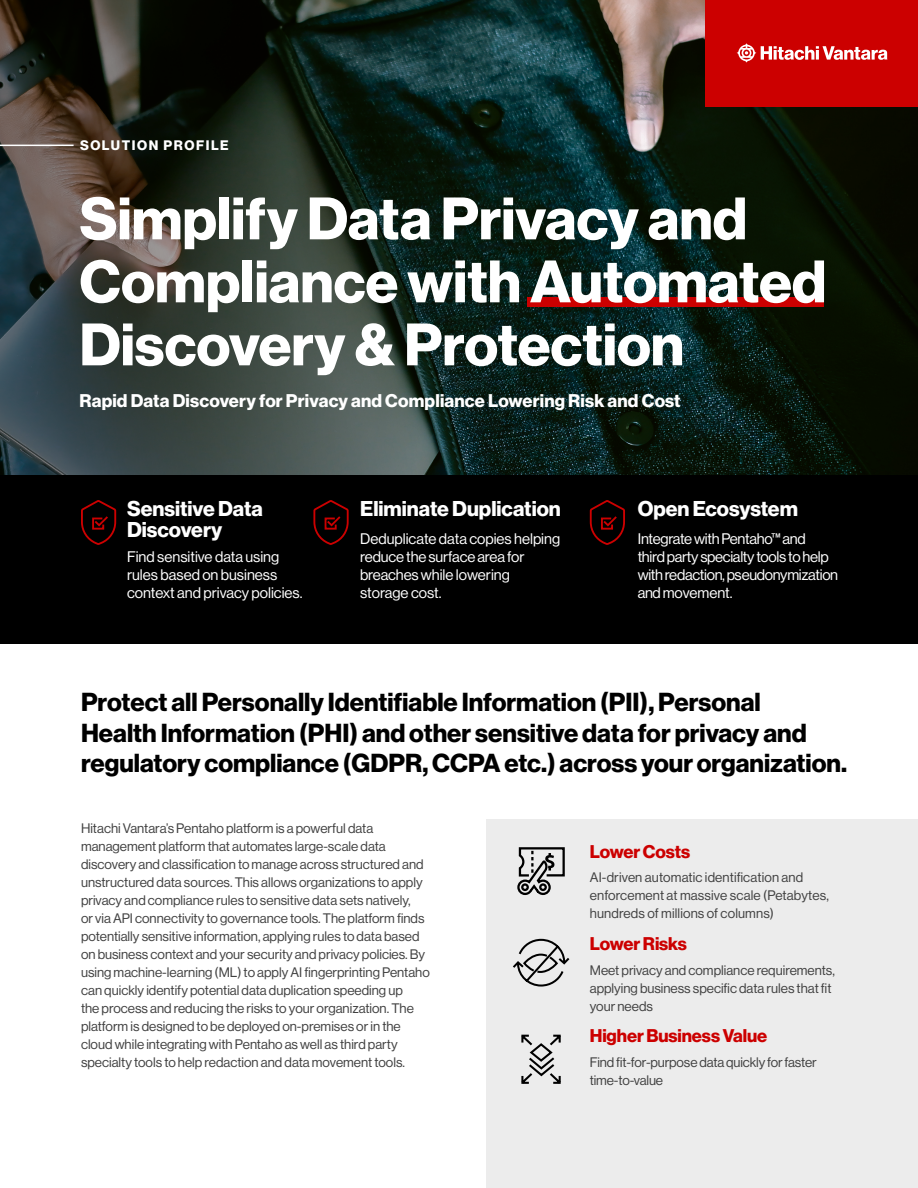
<style>
.page{position:relative;width:918px;height:1188px;background:#fff}
.page>*{position:absolute;margin:0;border:0;box-sizing:border-box;transform-origin:0 0}
.t1{font:58.5px/63px "N Haas Grotesk DS Pro 75 Bd";color:#fff}
.t2{font:25.5px/30.6px "N Haas Grotesk DS Pro 75 Bd";color:#000}
.t3{font:21px/21px "N Haas Grotesk DS Pro 75 Bd";color:#fff}
.t4{font:18px "N Haas Grotesk DS Pro 75 Bd";letter-spacing:.01em;color:#fff}
.t5{font:18px "N Haas Grotesk DS Pro 75 Bd";letter-spacing:-.005em;color:#c00}
.t6{font:15px/18px "N Haas Grotesk DS Pro 55 Rg";letter-spacing:-.01em;color:#fff}
.t7{font:13.5px/18px "N Haas Grotesk DS Pro 55 Rg";color:#414141}
.t8{font:13.5px "N Haas Grotesk DS Pro 75 Bd";letter-spacing:.115em;color:#fff}
</style>
<div class="page">
<img style="left:556px;top:0;width:362px;height:475px">
<svg style="left:0;top:0;width:556px;height:475px;background:#26332e"></svg>
<hr style="left:0;top:145px;width:74px;height:1px;background:#fff">
<div style="left:706px;top:0;width:212px;height:106px;background:#c00"></div>
<svg style="left:736px;top:43px;width:151px;height:20px"></svg>
<div style="left:527px;top:297px;width:297px;height:10px;background:#c00"></div>
<div style="left:0;top:475px;width:918px;height:169px;background:#000"></div>
<svg style="left:81px;top:500px;width:36px;height:45px"></svg>
<svg style="left:313px;top:500px;width:36px;height:45px"></svg>
<svg style="left:589px;top:500px;width:36px;height:45px"></svg>
<div style="left:486px;top:820px;width:432px;height:368px;background:#ececec"></div>
<svg style="left:517px;top:847px;width:48px;height:48px"></svg>
<svg style="left:521px;top:1034px;width:40px;height:50px"></svg>
<svg style="left:513px;top:938px;width:57px;height:49px"></svg>
<p class="t8" style="left:80px;top:137px;width:150px">SOLUTION PROFILE</p>
<h1 class="t1" style="left:80px;top:188px;width:748px">Simplify Data Privacy and<br>Compliance with Automated<br>Discovery &amp; Protection</h1>
<h3 class="t4" style="left:80px;top:390px;width:603px">Rapid Data Discovery for Privacy and Compliance Lowering Risk and Cost</h3>
<h3 class="t3" style="left:127px;top:499px;width:137px">Sensitive Data<br>Discovery</h3>
<p class="t6" style="left:127px;top:548px;width:177px">Find sensitive data using rules based on business context and privacy policies.</p>
<h3 class="t3" style="left:360px;top:499px;width:202px">Eliminate Duplication</h3>
<p class="t6" style="left:360px;top:530px;width:202px">Deduplicate data copies helping reduce the surface area for breaches while lowering storage cost.</p>
<h3 class="t3" style="left:638px;top:499px;width:162px">Open Ecosystem</h3>
<p class="t6" style="left:638px;top:530px;width:202px">Integrate with Pentaho™ and<br>third party specialty tools to help with redaction, pseudonymization and movement.</p>
<h2 class="t2" style="left:81px;top:687px;width:768px">Protect all Personally Identifiable Information (PII), Personal<br>Health Information (PHI) and other sensitive data for privacy and regulatory compliance (GDPR, CCPA etc.) across your organization.</h2>
<p class="t7" style="left:81px;top:819px;width:350px">Hitachi Vantara’s Pentaho platform is a powerful data management platform that automates large-scale data discovery and classification to manage across structured and unstructured data sources. This allows organizations to apply privacy and compliance rules to sensitive data sets natively,<br>or via API connectivity to governance tools. The platform finds potentially sensitive information, applying rules to data based on business context and your security and privacy policies. By using machine-learning (ML) to apply AI fingerprinting Pentaho can quickly identify potential data duplication speeding up<br>the process and reducing the risks to your organization. The platform is designed to be deployed on-premises or in the cloud while integrating with Pentaho as well as third party specialty tools to help redaction and data movement tools.</p>
<h3 class="t5" style="left:590px;top:841px;width:102px">Lower Costs</h3>
<p class="t7" style="left:590px;top:869px;width:241px">AI-driven automatic identification and enforcement at massive scale (Petabytes, hundreds of millions of columns)</p>
<h3 class="t5" style="left:590px;top:933px;width:99px">Lower Risks</h3>
<p class="t7" style="left:590px;top:961px;width:247px">Meet privacy and compliance requirements, applying business specific data rules that fit your needs</p>
<h3 class="t5" style="left:590px;top:1026px;width:179px">Higher Business Value</h3>
<p class="t7" style="left:590px;top:1054px;width:228px">Find fit-for-purpose data quickly for faster time-to-value</p>
</div>
